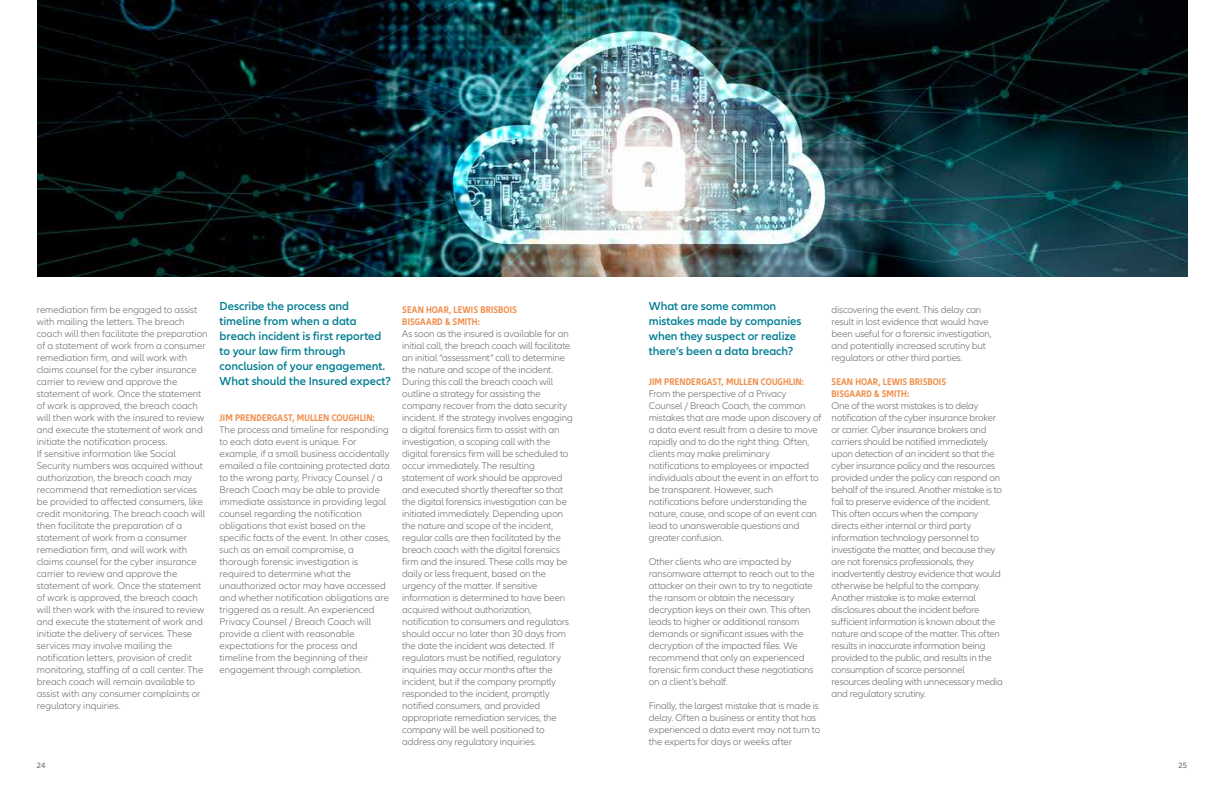
<style>
.page{position:relative;width:1224px;height:792px;background:#fff}
.page>*{position:absolute;margin:0;border:0;box-sizing:border-box;transform-origin:0 0}
.t1{font:600 12px/15px "Allianz Neo";letter-spacing:-.005em;color:#007d92}
.t2{font:300 10px/12px "Allianz Neo";letter-spacing:-.01em;color:#646567}
.t3{font:700 condensed 10px/12px "Allianz Neo";letter-spacing:.01em;color:#f08f4c}
.t4{font:8px "Allianz Neo";color:#646567}
</style>
<div class="page">
<img style="left:37px;top:0;width:1150px;height:277px">
<p class="t2" style="left:37px;top:304px;width:172px">remediation firm be engaged to assist with mailing the letters. The breach coach will then facilitate the preparation of a statement of work from a consumer remediation firm, and will work with claims counsel for the cyber insurance carrier to review and approve the statement of work. Once the statement of work is approved, the breach coach will then work with the insured to review and execute the statement of work and initiate the notification process.<br>If sensitive information like Social Security numbers was acquired without authorization, the breach coach may recommend that remediation services be provided to affected consumers, like credit monitoring. The breach coach will then facilitate the preparation of a statement of work from a consumer remediation firm, and will work with claims counsel for the cyber insurance carrier to review and approve the statement of work. Once the statement of work is approved, the breach coach will then work with the insured to review and execute the statement of work and initiate the delivery of services. These services may involve mailing the notification letters, provision of credit monitoring, staffing of a call center. The breach coach will remain available to assist with any consumer complaints or regulatory inquiries.</p>
<p class="t1" style="left:220px;top:299px;width:173px">Describe the process and timeline from when a data breach incident is first reported to your law firm through conclusion of your engagement.<br>What should the Insured expect?</p>
<p class="t3" style="left:220px;top:412px;width:157px">JIM PRENDERGAST, MULLEN COUGHLIN:</p>
<p class="t2" style="left:220px;top:424px;width:172px">The process and timeline for responding to each data event is unique. For example, if a small business accidentally emailed a file containing protected data to the wrong party, Privacy Counsel / a Breach Coach may be able to provide immediate assistance in providing legal counsel regarding the notification obligations that exist based on the specific facts of the event. In other cases, such as an email compromise, a thorough forensic investigation is required to determine what the unauthorized actor may have accessed and whether notification obligations are triggered as a result. An experienced Privacy Counsel / Breach Coach will provide a client with reasonable expectations for the process and timeline from the beginning of their engagement through completion.</p>
<p class="t3" style="left:402px;top:304px;width:116px">SEAN HOAR, LEWIS BRISBOIS<br>BISGAARD &amp; SMITH:</p>
<p class="t2" style="left:402px;top:328px;width:172px">As soon as the insured is available for an initial call, the breach coach will facilitate an initial “assessment” call to determine the nature and scope of the incident.<br>During this call the breach coach will outline a strategy for assisting the company recover from the data security incident. If the strategy involves engaging a digital forensics firm to assist with an investigation, a scoping call with the digital forensics firm will be scheduled to occur immediately. The resulting statement of work should be approved and executed shortly thereafter so that the digital forensics investigation can be initiated immediately. Depending upon the nature and scope of the incident, regular calls are then facilitated by the breach coach with the digital forensics firm and the insured. These calls may be daily or less frequent, based on the urgency of the matter. If sensitive information is determined to have been acquired without authorization, notification to consumers and regulators should occur no later than 30 days from the date the incident was detected. If regulators must be notified, regulatory inquiries may occur months after the incident, but if the company promptly responded to the incident, promptly notified consumers, and provided appropriate remediation services, the company will be well positioned to address any regulatory inquiries.</p>
<p class="t1" style="left:649px;top:299px;width:154px">What are some common mistakes made by companies when they suspect or realize there’s been a data breach?</p>
<p class="t3" style="left:649px;top:376px;width:157px">JIM PRENDERGAST, MULLEN COUGHLIN:</p>
<p class="t2" style="left:649px;top:388px;width:174px">From the perspective of a Privacy Counsel / Breach Coach, the common mistakes that are made upon discovery of a data event result from a desire to move rapidly and to do the right thing. Often, clients may make preliminary notifications to employees or impacted individuals about the event in an effort to be transparent. However, such notifications before understanding the nature, cause, and scope of an event can lead to unanswerable questions and greater confusion.</p>
<p class="t2" style="left:649px;top:556px;width:167px">Other clients who are impacted by ransomware attempt to reach out to the attacker on their own to try to negotiate the ransom or obtain the necessary decryption keys on their own. This often leads to higher or additional ransom demands or significant issues with the decryption of the impacted files. We recommend that only an experienced forensic firm conduct these negotiations on a client’s behalf.</p>
<p class="t2" style="left:649px;top:700px;width:173px">Finally, the largest mistake that is made is delay. Often a business or entity that has experienced a data event may not turn to the experts for days or weeks after</p>
<p class="t2" style="left:832px;top:304px;width:162px">discovering the event. This delay can result in lost evidence that would have been useful for a forensic investigation, and potentially increased scrutiny but regulators or other third parties.</p>
<p class="t3" style="left:832px;top:376px;width:116px">SEAN HOAR, LEWIS BRISBOIS<br>BISGAARD &amp; SMITH:</p>
<p class="t2" style="left:832px;top:400px;width:173px">One of the worst mistakes is to delay notification of the cyber insurance broker or carrier. Cyber insurance brokers and carriers should be notified immediately upon detection of an incident so that the cyber insurance policy and the resources provided under the policy can respond on behalf of the insured. Another mistake is to fail to preserve evidence of the incident.<br>This often occurs when the company directs either internal or third party information technology personnel to investigate the matter, and because they are not forensics professionals, they inadvertently destroy evidence that would otherwise be helpful to the company.<br>Another mistake is to make external disclosures about the incident before sufficient information is known about the nature and scope of the matter. This often results in inaccurate information being provided to the public, and results in the consumption of scarce personnel resources dealing with unnecessary media and regulatory scrutiny.</p>
<p class="t4" style="left:37px;top:761px;width:10px">24</p>
<p class="t4" style="left:1178px;top:761px;width:10px">25</p>
</div>
